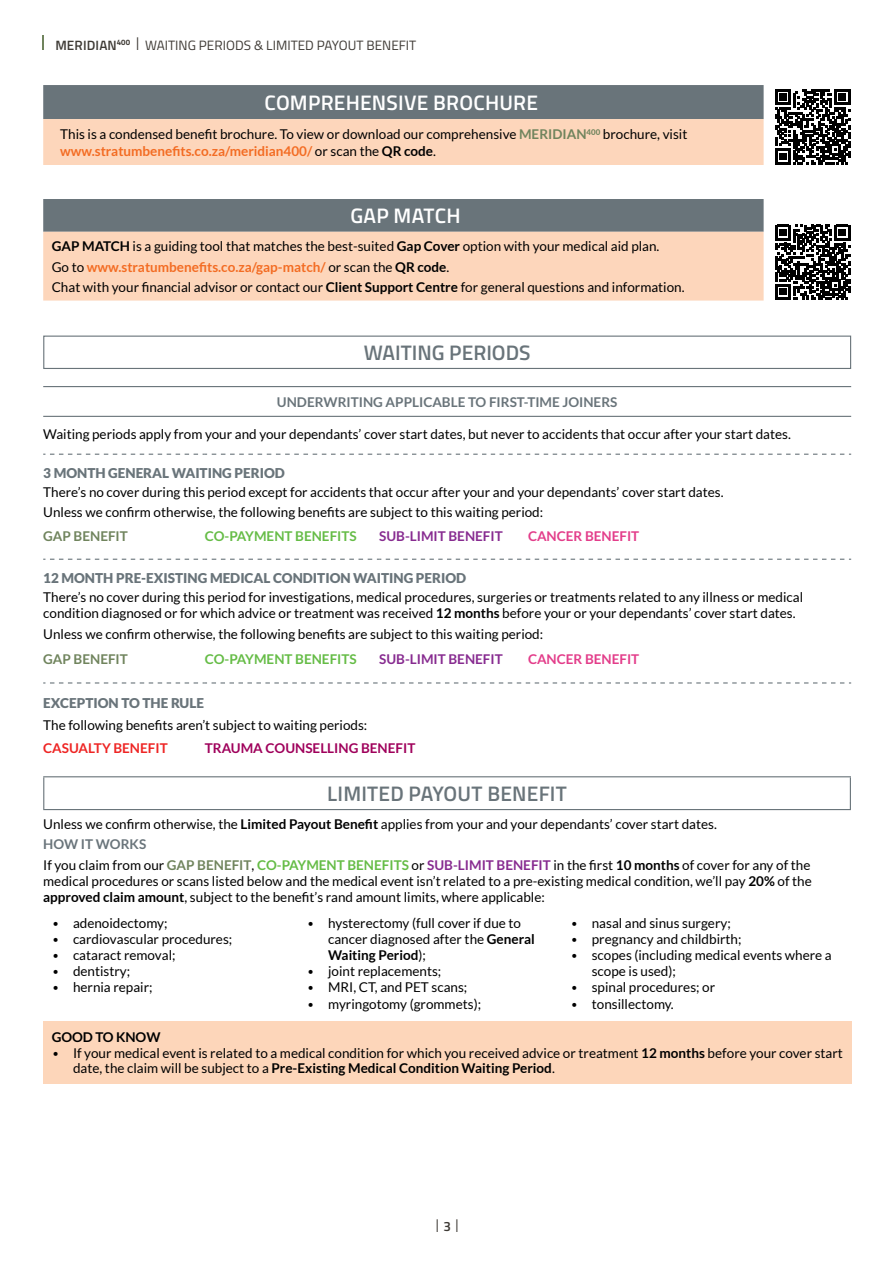
<style>
.page{position:relative;width:893px;height:1263px;background:#fff}
.page>*{position:absolute;margin:0;border:0;box-sizing:border-box;transform-origin:0 0}
.t1{font:600 21px "Titillium";color:#69747a}
.t2{font:600 21px "Titillium";letter-spacing:.01em;color:#fff}
.t3{font:13.5px/16.2px "Lato";color:#000}
.t4{font:900 13.5px "Lato";color:#69747a}
.t5{font:13.5px "Titillium";color:#3e3a35}
.t6{font:700 13.5px "Lato";color:#69747a}
.t7{font:700 13.5px "Lato";color:#65bc46}
.t8{font:700 13.5px "Lato";color:#872b90}
.t9{font:700 13.5px "Lato";color:#e33d8a}
.t10{font:700 13.5px "Lato";color:#9f005b}
.t11{font:700 13.5px "Lato";color:#70845d}
.t12{font:700 13.5px "Lato";color:#ee2524}
.t13{font:700 13.5px "Lato";letter-spacing:-.005em;color:#000}
.s1{font-weight:600}
.s2{font-weight:700;color:#70845d}
.s3{font-weight:700;color:#f36c23}
.s4{font-weight:700}
.s5{font-weight:700;color:#69747a}
.s6{font-weight:700;color:#65bc46}
.s7{font-weight:700;color:#872b90}
.s8{font-weight:300}
</style>
<div class="page">
<svg style="left:43px;top:36px;width:1px;height:14px"></svg>
<div style="left:43px;top:85px;width:721px;height:34px;background:#69747a"></div>
<svg style="left:43px;top:119px;width:721px;height:182px;fill:#fdd6bb"></svg>
<svg style="left:775px;top:89px;width:75px;height:75px"></svg>
<svg style="left:775px;top:225px;width:75px;height:75px"></svg>
<svg style="left:43px;top:335px;width:809px;height:34px"></svg>
<hr style="left:43px;top:386px;width:808px;height:1px;background:#69747a">
<hr style="left:43px;top:416px;width:808px;height:1px;background:#69747a">
<svg style="left:43px;top:454px;width:808px;height:1px"></svg>
<svg style="left:43px;top:559px;width:808px;height:1px"></svg>
<svg style="left:43px;top:682px;width:808px;height:1px"></svg>
<hr style="left:43px;top:776px;width:808px;height:1px;background:#69747a">
<hr style="left:43px;top:777px;width:1px;height:32px;background:#69747a">
<hr style="left:850px;top:777px;width:1px;height:32px;background:#69747a">
<hr style="left:43px;top:809px;width:808px;height:1px;background:#69747a">
<div style="left:43px;top:1021px;width:808px;height:62px;background:#fdd6ba"></div>
<p class="t5" style="left:55px;top:35px;width:363px"><span class="s1">MERIDIAN</span><sup>400</sup> | WAITING PERIODS &amp; LIMITED PAYOUT BENEFIT</p>
<h1 class="t2" style="left:265px;top:87px;width:275px">COMPREHENSIVE BROCHURE</h1>
<p class="t3" style="left:60px;top:126px;width:629px">This is a condensed benefit brochure. To view or download our comprehensive <span class="s2">MERIDIAN</span><sup>400</sup> brochure, visit <span class="s3">www.stratumbenefits.co.za/meridian400/</span> or scan the <span class="s4">QR code</span>.</p>
<h1 class="t2" style="left:350px;top:200px;width:112px">GAP MATCH</h1>
<p class="t3" style="left:52px;top:236px;width:634px;line-height:20.4px"><span class="s4">GAP MATCH</span> is a guiding tool that matches the best-suited <span class="s4">Gap Cover</span> option with your medical aid plan.<br>Go to <span class="s3">www.stratumbenefits.co.za/gap-match/</span> or scan the <span class="s4">QR code</span>.<br>Chat with your financial advisor or contact our <span class="s4">Client Support Centre</span> for general questions and information.</p>
<h1 class="t1" style="left:364px;top:337px;width:168px">WAITING PERIODS</h1>
<p class="t6" style="left:277px;top:394px;width:342px">UNDERWRITING APPLICABLE TO FIRST-TIME JOINERS</p>
<p class="t3" style="left:43px;top:426px;width:749px">Waiting periods apply from your and your dependants’ cover start dates, but never to accidents that occur after your start dates.</p>
<p class="t4" style="left:43px;top:465px;width:243px">3 MONTH GENERAL WAITING PERIOD</p>
<p class="t3" style="left:43px;top:482px;width:682px;line-height:19.6px">There’s no cover during this period except for accidents that occur after your and your dependants’ cover start dates.<br>Unless we confirm otherwise, the following benefits are subject to this waiting period:</p>
<p class="t11" style="left:43px;top:528px;width:86px">GAP BENEFIT</p>
<p class="t7" style="left:205px;top:528px;width:153px">CO-PAYMENT BENEFITS</p>
<p class="t8" style="left:379px;top:528px;width:125px">SUB-LIMIT BENEFIT</p>
<p class="t9" style="left:528px;top:528px;width:113px">CANCER BENEFIT</p>
<p class="t4" style="left:43px;top:570px;width:425px">12 MONTH PRE-EXISTING MEDICAL CONDITION WAITING PERIOD</p>
<p class="t3" style="left:43px;top:589px;width:761px;line-height:15.5px">There’s no cover during this period for investigations, medical procedures, surgeries or treatments related to any illness or medical condition diagnosed or for which advice or treatment was received <span class="s4">12 months</span> before your or your dependants’ cover start dates.</p>
<p class="t3" style="left:43px;top:626px;width:501px">Unless we confirm otherwise, the following benefits are subject to this waiting period:</p>
<p class="t11" style="left:43px;top:652px;width:86px">GAP BENEFIT</p>
<p class="t7" style="left:205px;top:652px;width:153px">CO-PAYMENT BENEFITS</p>
<p class="t8" style="left:379px;top:652px;width:125px">SUB-LIMIT BENEFIT</p>
<p class="t9" style="left:528px;top:652px;width:113px">CANCER BENEFIT</p>
<p class="t4" style="left:43px;top:695px;width:162px">EXCEPTION TO THE RULE</p>
<p class="t3" style="left:43px;top:716px;width:326px">The following benefits aren’t subject to waiting periods:</p>
<p class="t12" style="left:43px;top:740px;width:126px">CASUALTY BENEFIT</p>
<p class="t10" style="left:205px;top:740px;width:212px">TRAUMA COUNSELLING BENEFIT</p>
<h1 class="t1" style="left:327px;top:778px;width:241px">LIMITED PAYOUT BENEFIT</h1>
<p class="t3" style="left:43px;top:814px;width:769px;line-height:20.4px">Unless we confirm otherwise, the <span class="s4">Limited Payout Benefit</span> applies from your and your dependants’ cover start dates.<br><span class="s5">HOW IT WORKS<br></span>If you claim from our <span class="s2">GAP BENEFIT</span>, <span class="s6">CO-PAYMENT BENEFITS</span> or <span class="s7">SUB-LIMIT BENEFIT</span> in the first <span class="s4">10 months</span> of cover for any of the</p>
<p class="t3" style="left:43px;top:873px;width:770px">medical procedures or scans listed below and the medical event isn’t related to a pre-existing medical condition, we’ll pay <span class="s4">20%</span> of the <span class="s4">approved claim amount</span>, subject to the benefit’s rand amount limits, where applicable:</p>
<p class="t3" style="left:52px;top:914px;width:117px"><span class="s8">•</span> adenoidectomy;</p>
<p class="t3" style="left:52px;top:931px;width:182px"><span class="s8">•</span> cardiovascular procedures;</p>
<p class="t3" style="left:52px;top:947px;width:125px"><span class="s8">•</span> cataract removal;</p>
<p class="t3" style="left:52px;top:963px;width:80px"><span class="s8">•</span> dentistry;</p>
<p class="t3" style="left:52px;top:979px;width:102px"><span class="s8">•</span> hernia repair;</p>
<p class="t3" style="left:328px;top:914px;width:208px;text-indent:-21px"><span class="s8">•</span> hysterectomy (full cover if due to cancer diagnosed after the <span class="s4">General<br>Waiting Period</span>);</p>
<p class="t3" style="left:307px;top:963px;width:136px"><span class="s8">•</span> joint replacements;</p>
<p class="t3" style="left:307px;top:979px;width:162px"><span class="s8">•</span> MRI, CT, and PET scans;</p>
<p class="t3" style="left:307px;top:995px;width:176px"><span class="s8">•</span> myringotomy (grommets);</p>
<p class="t3" style="left:570px;top:914px;width:162px"><span class="s8">•</span> nasal and sinus surgery;</p>
<p class="t3" style="left:570px;top:931px;width:172px"><span class="s8">•</span> pregnancy and childbirth;</p>
<p class="t3" style="left:592px;top:947px;width:241px;text-indent:-21px"><span class="s8">•</span> scopes (including medical events where a scope is used);</p>
<p class="t3" style="left:570px;top:979px;width:146px"><span class="s8">•</span> spinal procedures; or</p>
<p class="t3" style="left:570px;top:995px;width:105px"><span class="s8">•</span> tonsillectomy.</p>
<p class="t13" style="left:52px;top:1029px;width:110px">GOOD TO KNOW</p>
<p class="t3" style="left:73px;top:1045px;width:771px;line-height:15.5px;text-indent:-21px"><span class="s8">•</span> If your medical event is related to a medical condition for which you received advice or treatment <span class="s4">12 months</span> before your cover start date, the claim will be subject to a <span class="s4">Pre-Existing Medical Condition Waiting Period</span>.</p>
<p class="t5" style="left:436px;top:1214px;width:24px">|<span class="s1">3</span>|</p>
</div>
